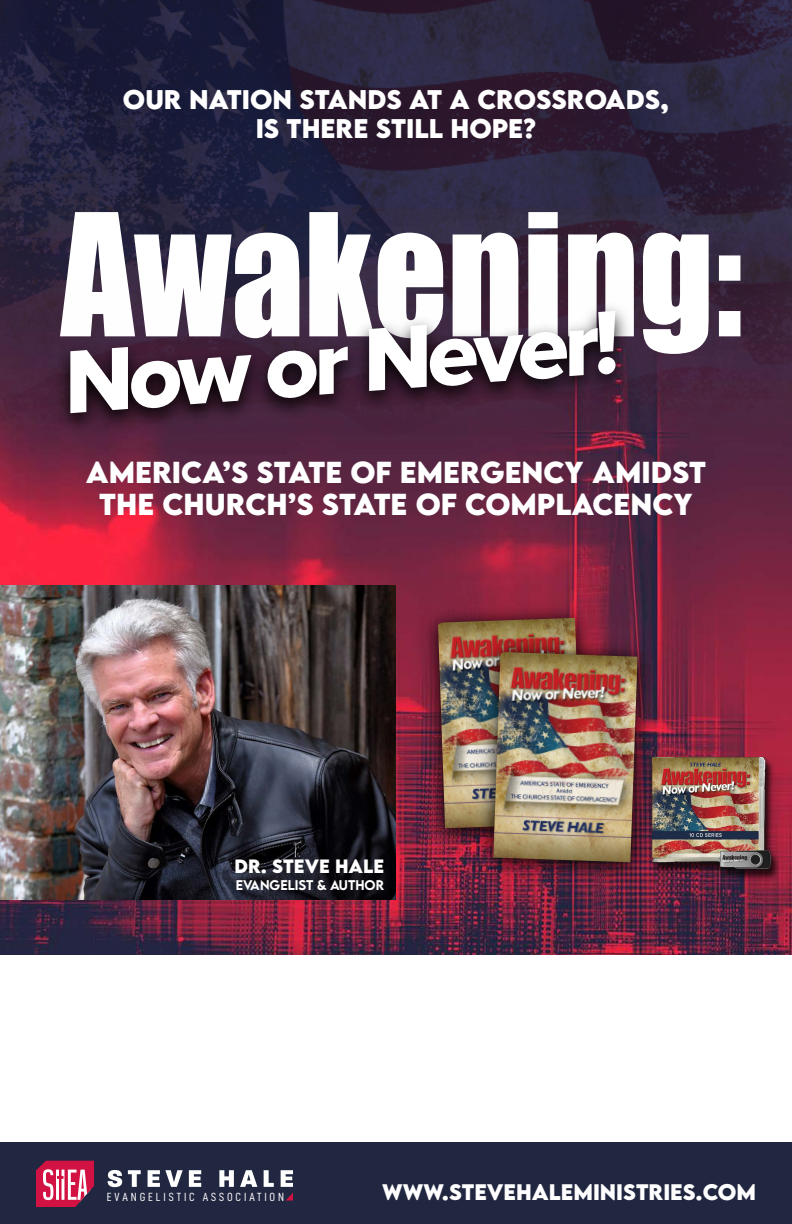
<style>
.page{position:relative;width:792px;height:1224px;background:#fff}
.page>*{position:absolute;margin:0;border:0;box-sizing:border-box;transform-origin:0 0}
.t1{font:157.2px "Impact";color:#fff;scale:.92 1}
.t2{font:92.6px "Proxima Nova Extrabld";color:#fff}
.t3{font:700 27px/32.3px "LEMONMILK";color:#fff;text-align:center}
.t4{font:700 24px/28.8px "LEMONMILK";color:#fff;text-align:center}
.t5{font:700 20px "LEMONMILK";color:#fff}
.t6{font:700 17.1px "LEMONMILK";color:#fff}
.t7{font:500 12.5px "LEMONMILK";color:#fff}
.t8{font:11.9px "D DIN Condensed";letter-spacing:.245em;color:#fff}
</style>
<div class="page">
<img style="left:0;top:454px;width:792px;height:501px">
<img style="left:413px;top:595px;width:194px;height:260px">
<img style="left:438px;top:618px;width:144px;height:210px">
<img style="left:469px;top:629px;width:193px;height:260px">
<img style="left:493px;top:652px;width:145px;height:210px">
<img style="left:0;top:0;width:792px;height:454px">
<img style="left:42px;top:279px;width:597px;height:174px">
<img style="left:0;top:585px;width:396px;height:314px">
<div style="left:0;top:1143px;width:792px;height:81px;background:#222741"></div>
<svg style="left:286px;top:1193px;width:7px;height:8px"></svg>
<svg style="left:36px;top:1161px;width:58px;height:46px;background:#cb4a6d"></svg>
<svg style="left:108px;top:1170px;width:14px;height:17px"></svg>
<svg style="left:128px;top:1170px;width:13px;height:17px"></svg>
<svg style="left:148px;top:1170px;width:35px;height:17px"></svg>
<svg style="left:189px;top:1170px;width:12px;height:17px"></svg>
<svg style="left:219px;top:1170px;width:15px;height:17px"></svg>
<svg style="left:240px;top:1170px;width:17px;height:17px"></svg>
<svg style="left:264px;top:1170px;width:10px;height:17px"></svg>
<svg style="left:281px;top:1170px;width:12px;height:17px"></svg>
<img style="left:628px;top:757px;width:154px;height:130px">
<p class="t4" style="left:123px;top:85px;width:548px">OUR NATION STANDS AT A CROSSROADS,<br>IS THERE STILL HOPE?</p>
<h1 class="t1" style="left:61px;top:153px;width:743px">Awakening:</h1>
<h2 class="t2" style="left:58px;top:313px;width:557px;rotate:-4deg">Now or Never!</h2>
<p class="t3" style="left:86px;top:456px;width:622px">AMERICA’S STATE OF EMERGENCY AMIDST<br>THE CHURCH’S STATE OF COMPLACENCY</p>
<p class="t6" style="left:235px;top:855px;width:151px">DR. STEVE HALE</p>
<p class="t7" style="left:236px;top:877px;width:150px">EVANGELIST &amp; AUTHOR</p>
<p class="t8" style="left:107px;top:1190px;width:179px">EVANGELISTIC ASSOCIATION</p>
<p class="t5" style="left:382px;top:1178px;width:375px">WWW.STEVEHALEMINISTRIES.COM</p>
</div>
